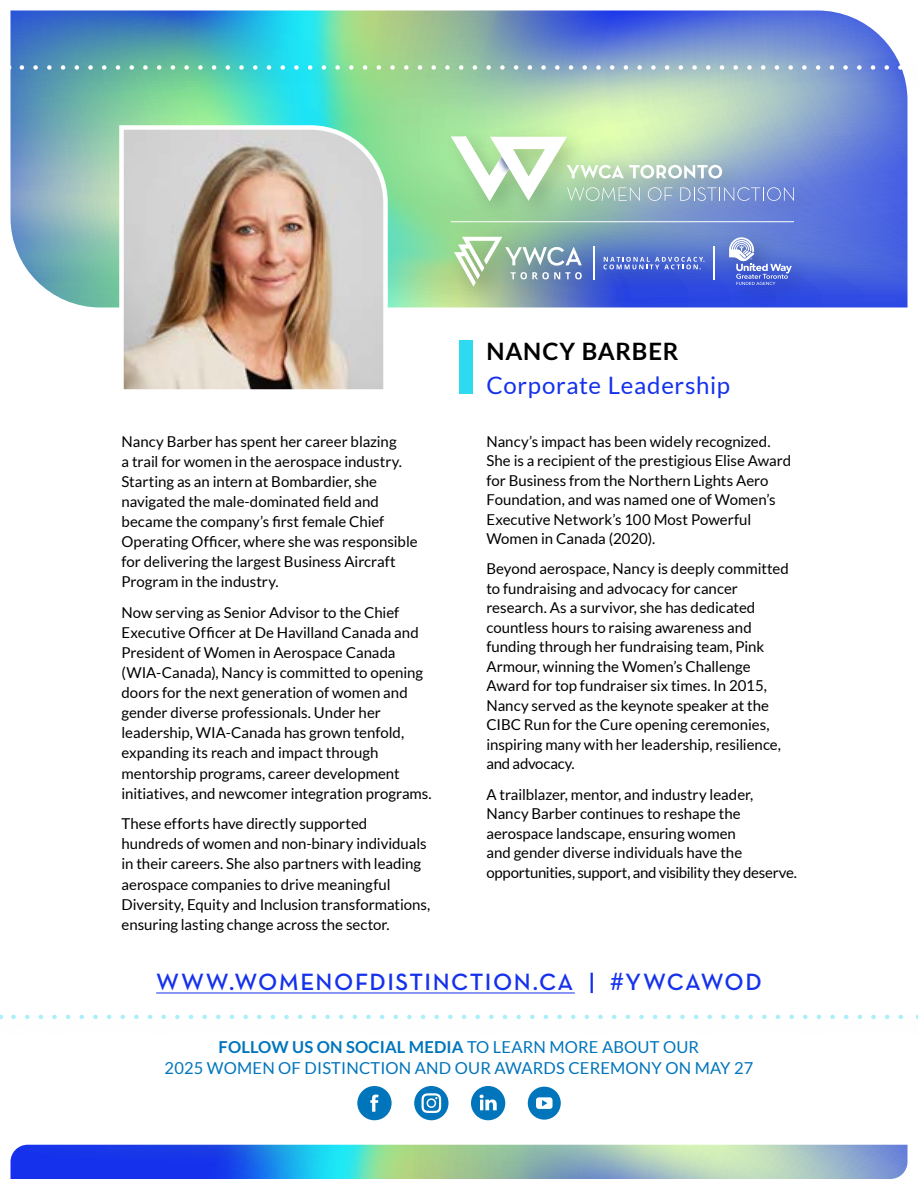
<style>
.page{position:relative;width:918px;height:1188px;background:#fff}
.page>*{position:absolute;margin:0;border:0;box-sizing:border-box;transform-origin:0 0}
.t1{font:24px "Neutra Text Demi Alt";letter-spacing:.06em;color:#1531ec}
.t2{font:24px "Lato";letter-spacing:.03em;color:#1531ec}
.t3{font:700 24px "Lato";letter-spacing:.035em;color:#000}
.t4{font:16.5px/21px "Lato";letter-spacing:.01em;color:#0075bc;text-align:center}
.t5{font:15px/19.5px "Lato";color:#000}
.s1{font-family:"Lato"}
.s2{font-weight:700}
</style>
<div class="page">
<hr style="left:156px;top:993px;width:419px;height:1px;background:#1531ec">
<svg style="left:14px;top:1015px;width:889px;height:4px"></svg>
<img style="left:10px;top:10px;width:898px;height:298px">
<svg style="left:10px;top:1145px;width:898px;height:34px;background:#6c9dc9"></svg>
<div style="left:0;top:56px;width:918px;height:38px;background:#000;opacity:.2"></div>
<svg style="left:22px;top:65px;width:889px;height:5px"></svg>
<div style="left:442px;top:125px;width:378px;height:186px;background:#000;opacity:.2"></div>
<svg style="left:451px;top:136px;width:343px;height:65px"></svg>
<hr style="left:451px;top:221px;width:343px;height:1px;background:#fff">
<svg style="left:603px;top:257px;width:102px;height:12px"></svg>
<hr style="left:594px;top:246px;width:1px;height:34px;background:#fff">
<svg style="left:454px;top:237px;width:128px;height:50px"></svg>
<hr style="left:713px;top:246px;width:1px;height:34px;background:#fff">
<svg style="left:729px;top:237px;width:63px;height:48px;background:#7388da"></svg>
<div style="left:459px;top:341px;width:14px;height:53px;background:#2edaef"></div>
<img style="left:117px;top:123px;width:273px;height:267px">
<svg style="left:357px;top:1086px;width:35px;height:34px"></svg>
<svg style="left:414px;top:1086px;width:34px;height:34px"></svg>
<svg style="left:471px;top:1086px;width:34px;height:34px"></svg>
<svg style="left:528px;top:1087px;width:33px;height:33px"></svg>
<p class="t5" style="left:122px;top:431px;width:282px;line-height:20.1px">Nancy Barber has spent her career blazing a trail for women in the aerospace industry.<br>Starting as an intern at Bombardier, she</p>
<p class="t5" style="left:122px;top:492px;width:298px;line-height:20.1px">navigated the male-dominated field and became the company’s first female Chief<br>Operating Officer, where she was responsible</p>
<p class="t5" style="left:122px;top:552px;width:276px;line-height:20.1px">for delivering the largest Business Aircraft<br>Program in the industry.</p>
<p class="t5" style="left:122px;top:603px;width:279px">Now serving as Senior Advisor to the Chief</p>
<p class="t5" style="left:122px;top:623px;width:299px">Executive Officer at De Havilland Canada and</p>
<p class="t5" style="left:122px;top:643px;width:312px;line-height:20.1px">President of Women in Aerospace Canada (WIA-Canada), Nancy is committed to opening doors for the next generation of women and gender diverse professionals. Under her leadership, WIA-Canada has grown tenfold, expanding its reach and impact through mentorship programs, career development initiatives, and newcomer integration programs.</p>
<p class="t5" style="left:122px;top:814px;width:310px;line-height:20.1px">These efforts have directly supported hundreds of women and non-binary individuals in their careers. She also partners with leading aerospace companies to drive meaningful Diversity, Equity and Inclusion transformations, ensuring lasting change across the sector.</p>
<h1 class="t3" style="left:486px;top:338px;width:194px">NANCY BARBER</h1>
<h2 class="t2" style="left:486px;top:372px;width:245px">Corporate Leadership</h2>
<p class="t5" style="left:486px;top:431px;width:306px">Nancy’s impact has been widely recognized.<br>She is a recipient of the prestigious Elise Award for Business from the Northern Lights Aero Foundation, and was named one of Women’s Executive Network’s 100 Most Powerful Women in Canada (2020).</p>
<p class="t5" style="left:486px;top:559px;width:304px">Beyond aerospace, Nancy is deeply committed to fundraising and advocacy for cancer research. As a survivor, she has dedicated countless hours to raising awareness and funding through her fundraising team, Pink Armour, winning the Women’s Challenge Award for top fundraiser six times. In 2015, Nancy served as the keynote speaker at the CIBC Run for the Cure opening ceremonies, inspiring many with her leadership, resilience, and advocacy.</p>
<p class="t5" style="left:486px;top:785px;width:312px">A trailblazer, mentor, and industry leader, Nancy Barber continues to reshape the aerospace landscape, ensuring women<br>and gender diverse individuals have the opportunities, support, and visibility they deserve.</p>
<h1 class="t1" style="left:156px;top:967px;width:607px">WWW.WOMENOFDISTINCTION.CA | <span class="s1">#</span>YWCAWOD</h1>
<p class="t4" style="left:165px;top:1036px;width:590px"><span class="s2">FOLLOW US ON SOCIAL MEDIA</span> TO LEARN MORE ABOUT OUR<br>2025 WOMEN OF DISTINCTION AND OUR AWARDS CEREMONY ON MAY 27</p>
</div>
